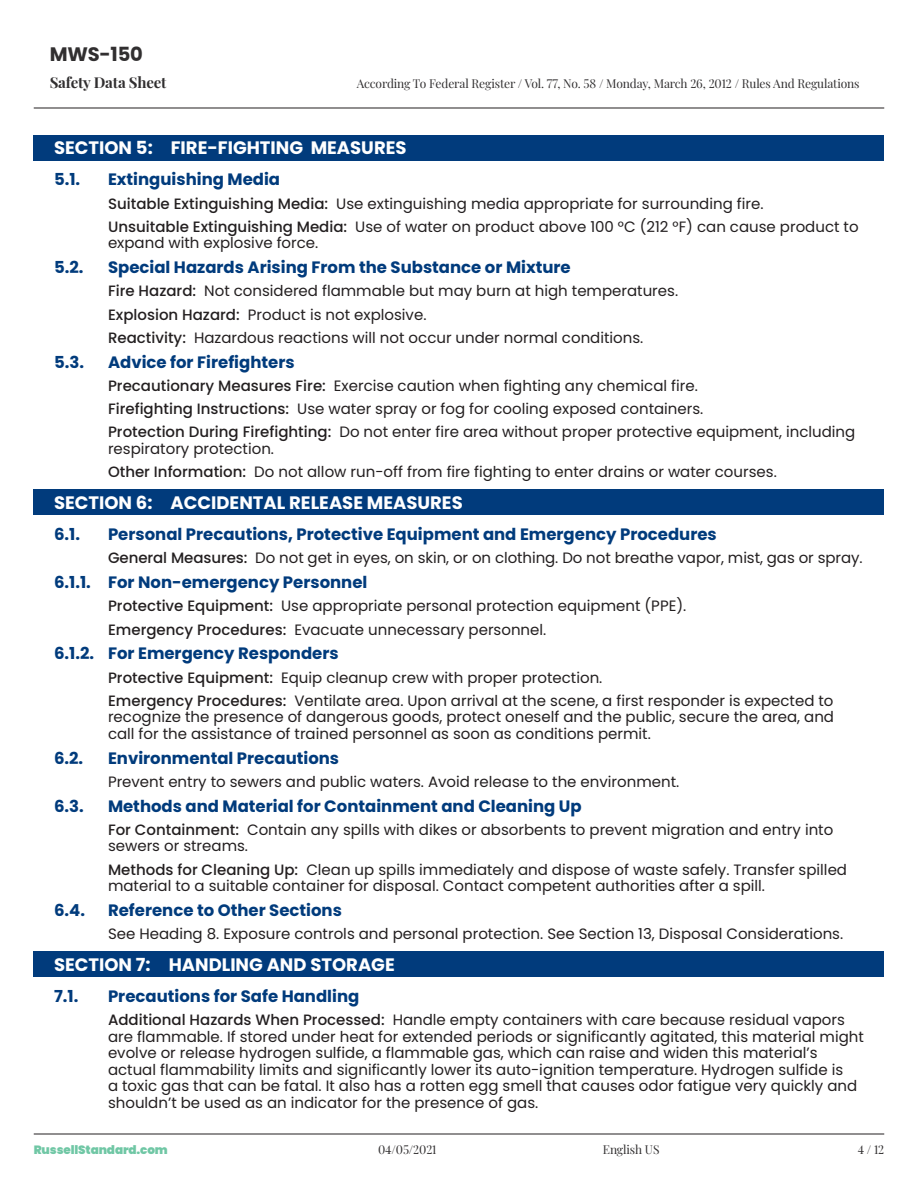
<style>
.page{position:relative;width:918px;height:1188px;background:#fff}
.page>*{position:absolute;margin:0;border:0;box-sizing:border-box;transform-origin:0 0}
.t1{font:700 19.5px "Poppins";letter-spacing:-.01em;color:#312f30}
.t2{font:700 18px "Poppins";color:#fff}
.t3{font:700 16.5px "Poppins";color:#013b7c}
.t4{font:15px/23.2px "Poppins";color:#231f20}
.t5{font:700 15px "Playfair Display";letter-spacing:-.01em;color:#312f30}
.t6{font:12px "Playfair Display";letter-spacing:-.01em;color:#312f30}
.t7{font:900 12px "Poppins";letter-spacing:-.01em;color:#70c7a5}
.s1{font-weight:500}
</style>
<div class="page">
<hr style="left:34px;top:1134px;width:850px;height:1px;background:#231f20">
<hr style="left:34px;top:108px;width:850px;height:1px;background:#231f20">
<div style="left:34px;top:135px;width:850px;height:25px;background:#013b7c"></div>
<div style="left:34px;top:490px;width:850px;height:25px;background:#013b7c"></div>
<div style="left:34px;top:952px;width:850px;height:25px;background:#013b7c"></div>
<h1 class="t1" style="left:50px;top:43px;width:95px">MWS-150</h1>
<p class="t5" style="left:50px;top:71px;width:118px">Safety Data Sheet</p>
<p class="t6" style="left:357px;top:74px;width:504px">According To Federal Register / Vol. 77, No. 58 / Monday, March 26, 2012 / Rules And Regulations</p>
<p class="t2" style="left:54px;top:137px;width:354px">SECTION 5: FIRE-FIGHTING MEASURES</p>
<p class="t3" style="left:54px;top:170px;width:28px">5.1.</p>
<p class="t3" style="left:108px;top:170px;width:174px">Extinguishing Media</p>
<p class="t4" style="left:108px;top:192px;width:752px"><span class="s1">Suitable Extinguishing Media:</span> Use extinguishing media appropriate for surrounding fire.<br><span class="s1">Unsuitable Extinguishing Media:</span> Use of water on product above 100 °C (212 °F) can cause product to</p>
<p class="t4" style="left:108px;top:232px;width:212px">expand with explosive force.</p>
<p class="t3" style="left:54px;top:258px;width:31px">5.2.</p>
<p class="t3" style="left:108px;top:258px;width:464px">Special Hazards Arising From the Substance or Mixture</p>
<p class="t4" style="left:108px;top:280px;width:572px"><span class="s1">Fire Hazard:</span> Not considered flammable but may burn at high temperatures.<br><span class="s1">Explosion Hazard:</span> Product is not explosive.<br><span class="s1">Reactivity:</span> Hazardous reactions will not occur under normal conditions.</p>
<p class="t3" style="left:54px;top:352px;width:32px">5.3.</p>
<p class="t3" style="left:108px;top:352px;width:188px">Advice for Firefighters</p>
<p class="t4" style="left:108px;top:374px;width:749px"><span class="s1">Precautionary Measures Fire:</span> Exercise caution when fighting any chemical fire.<br><span class="s1">Firefighting Instructions:</span> Use water spray or fog for cooling exposed containers.<br><span class="s1">Protection During Firefighting:</span> Do not enter fire area without proper protective equipment, including</p>
<p class="t4" style="left:108px;top:437px;width:670px">respiratory protection.<br><span class="s1">Other Information:</span> Do not allow run-off from fire fighting to enter drains or water courses.</p>
<p class="t2" style="left:54px;top:492px;width:410px">SECTION 6: ACCIDENTAL RELEASE MEASURES</p>
<p class="t3" style="left:54px;top:525px;width:28px">6.1.</p>
<p class="t3" style="left:108px;top:525px;width:610px">Personal Precautions, Protective Equipment and Emergency Procedures</p>
<p class="t4" style="left:108px;top:547px;width:756px"><span class="s1">General Measures:</span> Do not get in eyes, on skin, or on clothing. Do not breathe vapor, mist, gas or spray.</p>
<p class="t3" style="left:54px;top:573px;width:315px">6.1.1. For Non-emergency Personnel</p>
<p class="t4" style="left:108px;top:595px;width:580px"><span class="s1">Protective Equipment:</span> Use appropriate personal protection equipment (PPE).<br><span class="s1">Emergency Procedures:</span> Evacuate unnecessary personnel.</p>
<p class="t3" style="left:54px;top:644px;width:286px">6.1.2. For Emergency Responders</p>
<p class="t4" style="left:108px;top:666px;width:727px"><span class="s1">Protective Equipment:</span> Equip cleanup crew with proper protection.<br><span class="s1">Emergency Procedures:</span> Ventilate area. Upon arrival at the scene, a first responder is expected to</p>
<p class="t4" style="left:108px;top:709px;width:728px;line-height:16.5px">recognize the presence of dangerous goods, protect oneself and the public, secure the area, and call for the assistance of trained personnel as soon as conditions permit.</p>
<p class="t3" style="left:54px;top:748px;width:31px">6.2.</p>
<p class="t3" style="left:108px;top:748px;width:233px">Environmental Precautions</p>
<p class="t4" style="left:108px;top:770px;width:573px">Prevent entry to sewers and public waters. Avoid release to the environment.</p>
<p class="t3" style="left:54px;top:796px;width:31px">6.3.</p>
<p class="t3" style="left:108px;top:796px;width:475px">Methods and Material for Containment and Cleaning Up</p>
<p class="t4" style="left:108px;top:821px;width:727px;line-height:16.5px"><span class="s1">For Containment:</span> Contain any spills with dikes or absorbents to prevent migration and entry into sewers or streams.</p>
<p class="t4" style="left:108px;top:861px;width:741px;line-height:16.5px"><span class="s1">Methods for Cleaning Up:</span> Clean up spills immediately and dispose of waste safely. Transfer spilled material to a suitable container for disposal. Contact competent authorities after a spill.</p>
<p class="t3" style="left:54px;top:901px;width:32px">6.4.</p>
<p class="t3" style="left:108px;top:901px;width:235px">Reference to Other Sections</p>
<p class="t4" style="left:108px;top:922px;width:737px">See Heading 8. Exposure controls and personal protection. See Section 13, Disposal Considerations.</p>
<p class="t2" style="left:54px;top:954px;width:342px">SECTION 7: HANDLING AND STORAGE</p>
<p class="t3" style="left:54px;top:987px;width:26px">7.1.</p>
<p class="t3" style="left:108px;top:987px;width:253px">Precautions for Safe Handling</p>
<p class="t4" style="left:108px;top:1012px;width:757px;line-height:16.5px"><span class="s1">Additional Hazards When Processed:</span> Handle empty containers with care because residual vapors are flammable. If stored under heat for extended periods or significantly agitated, this material might evolve or release hydrogen sulfide, a flammable gas, which can raise and widen this material’s actual flammability limits and significantly lower its auto-ignition temperature. Hydrogen sulfide is<br>a toxic gas that can be fatal. It also has a rotten egg smell that causes odor fatigue very quickly and shouldn’t be used as an indicator for the presence of gas.</p>
<p class="t7" style="left:34px;top:1143px;width:136px">RussellStandard.com</p>
<p class="t6" style="left:378px;top:1140px;width:60px">04/05/2021</p>
<p class="t6" style="left:603px;top:1140px;width:58px">English US</p>
<p class="t6" style="left:858px;top:1140px;width:28px">4/12</p>
</div>
